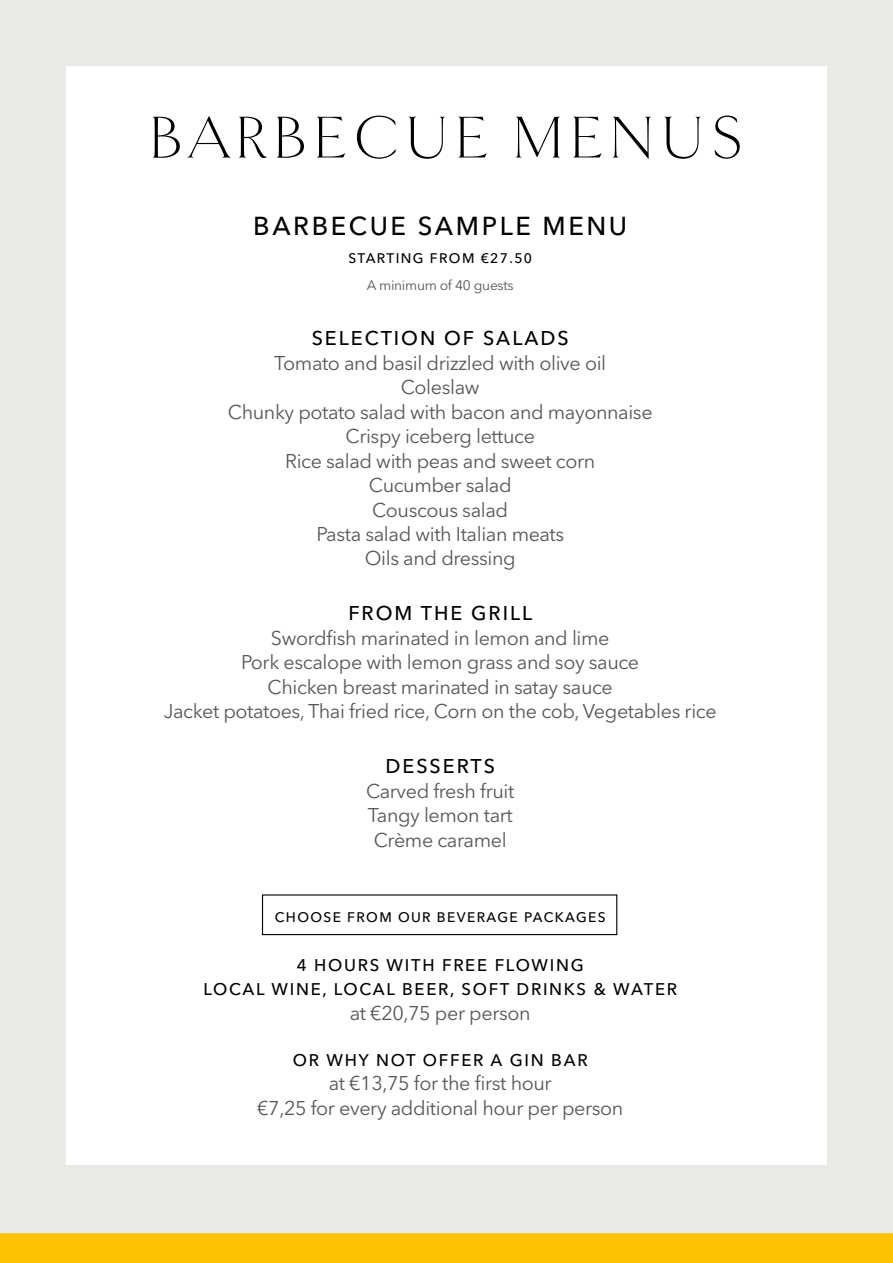
<style>
.page{position:relative;width:893px;height:1263px;background:#e9e9e6}
.page>*{position:absolute;margin:0;border:0;box-sizing:border-box;transform-origin:0 0}
.t1{font:300 61.8px "Goldenbook";letter-spacing:.08em;color:#000}
.t2{font:500 25.8px "Avenir Next LT Pro";letter-spacing:.1em;color:#000}
.t3{font:19.8px/24.5px "Avenir Next LT Pro";letter-spacing:-.02em;color:#575756;text-align:center}
.t4{font:500 19.8px "Avenir Next LT Pro";letter-spacing:.1em;color:#000}
.t5{font:500 16.8px/24.5px "Avenir Next LT Pro";letter-spacing:.1em;color:#000;text-align:center}
.t6{font:500 13.8px "Avenir Next LT Pro";letter-spacing:.1em;color:#000}
.t7{font:13.8px "Avenir Next LT Pro";letter-spacing:-.02em;color:#575756}
</style>
<div class="page">
<div style="left:66px;top:67px;width:761px;height:1098px;background:#fff"></div>
<div style="left:0;top:1233px;width:893px;height:30px;background:#fdc300"></div>
<div style="left:262px;top:894px;width:355px;height:41px;border:1px solid #000"></div>
<h1 class="t1" style="left:148px;top:99px;width:598px">BARBECUE MENUS</h1>
<h2 class="t2" style="left:253px;top:211px;width:376px">BARBECUE SAMPLE MENU</h2>
<p class="t6" style="left:348px;top:250px;width:185px">STARTING FROM €27.50</p>
<p class="t7" style="left:367px;top:277px;width:148px">A minimum of 40 guests</p>
<p class="t4" style="left:312px;top:326px;width:258px">SELECTION OF SALADS</p>
<p class="t3" style="left:228px;top:351px;width:426px">Tomato and basil drizzled with olive oil<br>Coleslaw<br>Chunky potato salad with bacon and mayonnaise<br>Crispy iceberg lettuce<br>Rice salad with peas and sweet corn<br>Cucumber salad<br>Couscous salad<br>Pasta salad with Italian meats<br>Oils and dressing</p>
<p class="t4" style="left:348px;top:602px;width:185px">FROM THE GRILL</p>
<p class="t3" style="left:164px;top:626px;width:554px">Swordfish marinated in lemon and lime<br>Pork escalope with lemon grass and soy sauce<br>Chicken breast marinated in satay sauce<br>Jacket potatoes, Thai fried rice, Corn on the cob, Vegetables rice</p>
<p class="t4" style="left:385px;top:754px;width:111px">DESSERTS</p>
<p class="t3" style="left:366px;top:778px;width:150px">Carved fresh fruit<br>Tangy lemon tart<br>Crème caramel</p>
<p class="t6" style="left:275px;top:908px;width:332px">CHOOSE FROM OUR BEVERAGE PACKAGES</p>
<p class="t5" style="left:203px;top:952px;width:475px">4 HOURS WITH FREE FLOWING<br>LOCAL WINE, LOCAL BEER, SOFT DRINKS &amp; WATER</p>
<p class="t3" style="left:350px;top:1000px;width:182px">at €20,75 per person</p>
<p class="t5" style="left:293px;top:1047px;width:296px">OR WHY NOT OFFER A GIN BAR</p>
<p class="t3" style="left:257px;top:1071px;width:368px">at €13,75 for the first hour<br>€7,25 for every additional hour per person</p>
</div>
